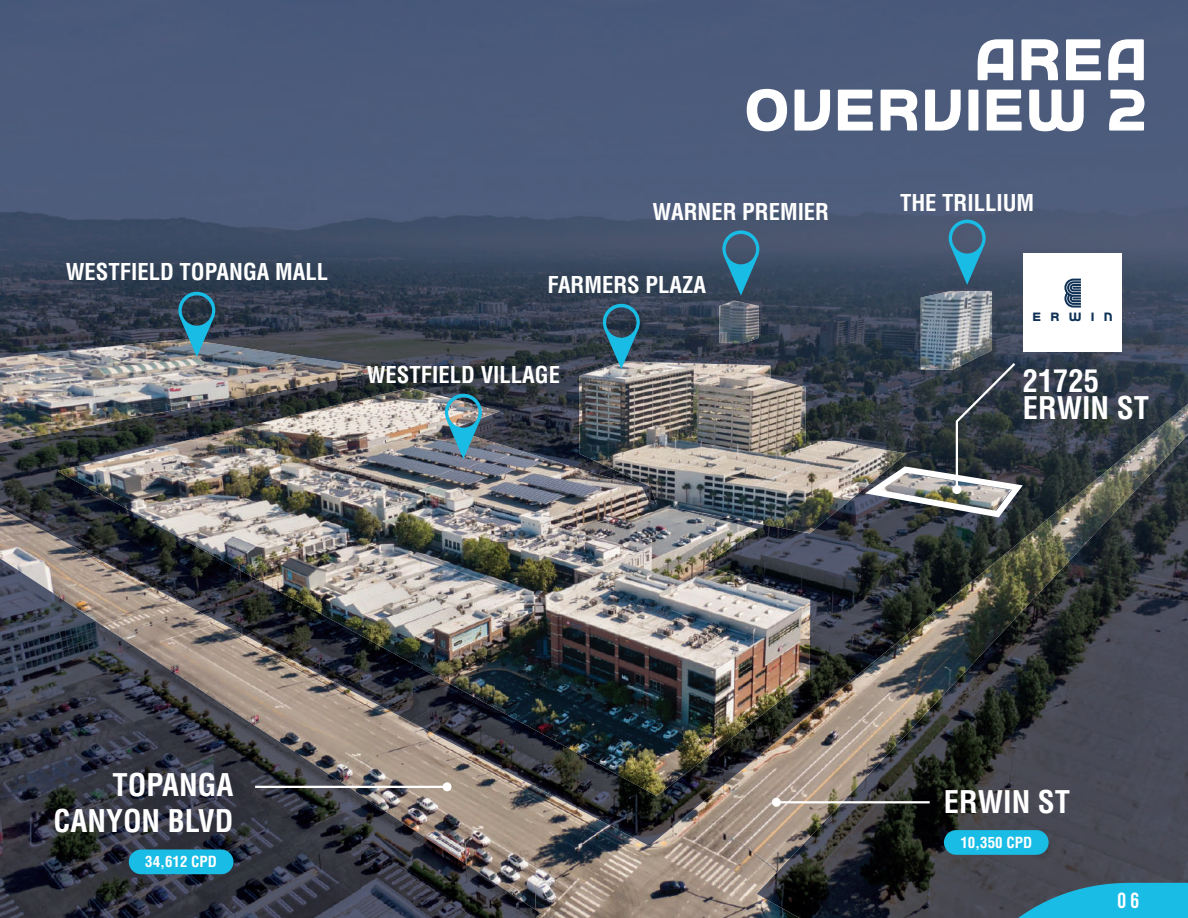
<style>
.page{position:relative;width:1188px;height:918px;background:#fff}
.page>*{position:absolute;margin:0;border:0;box-sizing:border-box;transform-origin:0 0}
.t1{font:55.65px/50.2px "a Autobus Omnibus";color:#fff;text-align:right}
.t2{font:700 condensed 30.45px/36px "Helvetica LT Std";color:#fff;text-align:right}
.t3{font:700 condensed 22.65px "Helvetica LT Std";color:#fff}
.t4{font:700 21.9px "Bebas Neue";color:#fff}
.t5{font:700 condensed 15px "Helvetica LT Std";color:#fff}
.t6{font:11.4px "a Autobus Omnibus";letter-spacing:.8em;color:#0f3156}
</style>
<div class="page">
<img style="left:52px;top:358px;width:774px;height:560px">
<img style="left:0;top:0;width:1032px;height:358px">
<img style="left:1032px;top:0;width:156px;height:883px">
<img style="left:0;top:356px;width:52px;height:562px">
<img style="left:154px;top:356px;width:208px;height:92px">
<img style="left:361px;top:356px;width:673px;height:52px">
<img style="left:51px;top:414px;width:105px;height:504px">
<img style="left:452px;top:407px;width:140px;height:53px">
<img style="left:806px;top:407px;width:228px;height:53px">
<img style="left:546px;top:459px;width:145px;height:52px">
<img style="left:826px;top:459px;width:208px;height:459px">
<img style="left:154px;top:524px;width:105px;height:394px">
<img style="left:679px;top:510px;width:148px;height:103px">
<img style="left:258px;top:580px;width:104px;height:338px">
<img style="left:361px;top:636px;width:53px;height:282px">
<img style="left:774px;top:612px;width:53px;height:132px">
<img style="left:413px;top:664px;width:104px;height:102px">
<img style="left:723px;top:705px;width:52px;height:81px">
<img style="left:516px;top:720px;width:105px;height:97px">
<img style="left:671px;top:744px;width:53px;height:84px">
<img style="left:464px;top:765px;width:53px;height:153px">
<img style="left:619px;top:776px;width:53px;height:70px">
<img style="left:413px;top:829px;width:52px;height:89px">
<img style="left:592px;top:816px;width:29px;height:15px">
<img style="left:774px;top:819px;width:53px;height:99px">
<img style="left:516px;top:897px;width:25px;height:21px">
<img style="left:757px;top:874px;width:18px;height:30px">
<hr style="left:776px;top:801px;width:154px;height:2px;background:#fff">
<div style="left:772px;top:798px;width:9px;height:9px;background:#fff;border-radius:50%"></div>
<hr style="left:255px;top:786px;width:192px;height:2px;background:#fff">
<div style="left:443px;top:782px;width:9px;height:9px;background:#fff;border-radius:50%"></div>
<svg style="left:722px;top:230px;width:37px;height:66px;background:#336e8b"></svg>
<svg style="left:949px;top:220px;width:37px;height:65px;background:#387390"></svg>
<svg style="left:178px;top:292px;width:37px;height:65px;background:#366e84"></svg>
<svg style="left:603px;top:304px;width:37px;height:65px;background:#356d82"></svg>
<img style="left:445px;top:394px;width:37px;height:65px">
<div style="left:1023px;top:253px;width:99px;height:98px;background:#fff"></div>
<svg style="left:1064px;top:279px;width:17px;height:29px"></svg>
<svg style="left:857px;top:361px;width:171px;height:160px;background:#50565b"></svg>
<svg style="left:994px;top:883px;width:194px;height:35px;background:#2698b8"></svg>
<div style="left:129px;top:850px;width:104px;height:24px;background:#19bce5;border-radius:12px"></div>
<div style="left:944px;top:830px;width:105px;height:25px;background:#19bce5;border-radius:12px"></div>
<p class="t3" style="left:66px;top:258px;width:264px">WESTFIELD TOPANGA MALL</p>
<h1 class="t1" style="left:744px;top:37px;width:406px">AREA<br>OVERVIEW 2</h1>
<p class="t3" style="left:653px;top:197px;width:178px">WARNER PREMIER</p>
<p class="t3" style="left:900px;top:189px;width:136px">THE TRILLIUM</p>
<p class="t3" style="left:548px;top:271px;width:160px">FARMERS PLAZA</p>
<p class="t3" style="left:367px;top:360px;width:195px">WESTFIELD VILLAGE</p>
<p class="t6" style="left:1033px;top:312px;width:82px">ERWIN</p>
<h2 class="t2" style="left:1023px;top:368px;width:128px;line-height:27px;text-align:left">21725<br>ERWIN ST</h2>
<h2 class="t2" style="left:54px;top:766px;width:181px">TOPANGA<br>CANYON BLVD</h2>
<p class="t5" style="left:145px;top:852px;width:73px">34,612 CPD</p>
<h2 class="t2" style="left:944px;top:784px;width:128px">ERWIN ST</h2>
<p class="t5" style="left:960px;top:833px;width:73px">10,350 CPD</p>
<p class="t4" style="left:1117px;top:888px;width:23px">06</p>
</div>
